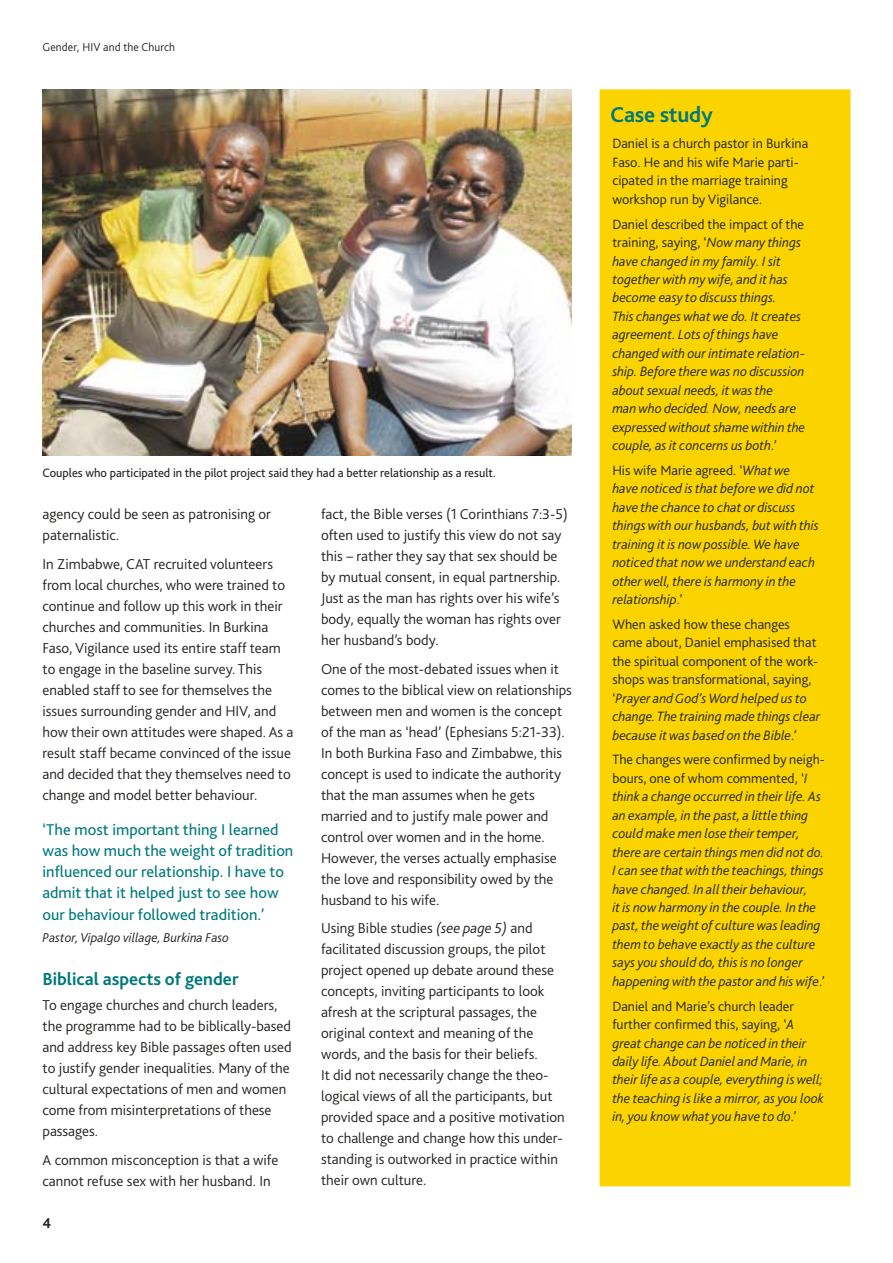
<style>
.page{position:relative;width:893px;height:1263px;background:#fff}
.page>*{position:absolute;margin:0;border:0;box-sizing:border-box;transform-origin:0 0}
.t1{font:700 22.5px "Bliss 2";letter-spacing:-.01em;color:#00787c}
.t2{font:700 18.3px "Bliss 2";color:#00787c}
.t3{font:16.35px/21.1px "Bliss 2";color:#00787c}
.t4{font:300 15px/21px "Bliss 2";color:#20231e}
.t5{font:700 15px "Bliss 2";color:#20231e}
.t6{font:italic 300 14.1px/18.5px "Bliss 2";color:#20231e}
.t7{font:300 14.1px/18.5px "Bliss 2";color:#20231e}
.t8{font:italic 300 13.5px "Bliss 2";color:#20231e}
.t9{font:12.75px "Bliss 2";color:#20231e}
.t10{font:300 12px "Bliss 2";letter-spacing:.01em;color:#20231e}
.s1{font-style:italic}
.s2{font-style:normal}
</style>
<div class="page">
<img style="left:42px;top:89px;width:530px;height:367px">
<div style="left:599px;top:89px;width:251px;height:1097px;background:#fbd400"></div>
<p class="t10" style="left:42px;top:42px;width:134px">Gender, HIV and the Church</p>
<p class="t9" style="left:42px;top:468px;width:455px">Couples who participated in the pilot project said they had a better relationship as a result.</p>
<p class="t4" style="left:42px;top:505px;width:230px">agency could be seen as patronising or paternalistic.</p>
<p class="t4" style="left:42px;top:555px;width:252px">In Zimbabwe, CAT recruited volunteers from local churches, who were trained to continue and follow up this work in their churches and communities. In Burkina Faso, Vigilance used its entire staff team to engage in the baseline survey. This enabled staff to see for themselves the issues surrounding gender and HIV, and how their own attitudes were shaped. As a result staff became convinced of the issue and decided that they themselves need to change and model better behaviour.</p>
<p class="t3" style="left:42px;top:821px;width:252px">‘The most important thing I learned was how much the weight of tradition influenced our relationship. I have to admit that it helped just to see how our behaviour followed tradition.’</p>
<p class="t8" style="left:42px;top:932px;width:188px">Pastor, Vipalgo village, Burkina Faso</p>
<p class="t2" style="left:42px;top:972px;width:198px">Biblical aspects of gender</p>
<p class="t4" style="left:42px;top:996px;width:251px">To engage churches and church leaders, the programme had to be biblically-based and address key Bible passages often used to justify gender inequalities. Many of the cultural expectations of men and women come from misinter pretations of these passages.</p>
<p class="t4" style="left:42px;top:1151px;width:237px">A common misconception is that a wife cannot refuse sex with her husband. In</p>
<p class="t5" style="left:42px;top:1217px;width:10px">4</p>
<p class="t4" style="left:321px;top:505px;width:248px">fact, the Bible verses (1 Corinthians 7:3-5) often used to justify this view do not say this – rather they say that sex should be by mutual consent, in equal partnership.<br>Just as the man has rights over his wife’s body, equally the woman has rights over her husband’s body.</p>
<p class="t4" style="left:321px;top:660px;width:252px">One of the most-debated issues when it comes to the biblical view on relationships between men and women is the concept of the man as ‘head’ (Ephesians 5:21-33).<br>In both Burkina Faso and Zimbabwe, this concept is used to indicate the authority that the man assumes when he gets married and to justify male power and control over women and in the home.<br>However, the verses actually emphasise the love and responsibility owed by the husband to his wife.</p>
<p class="t4" style="left:321px;top:919px;width:245px">Using Bible studies <span class="s1">(see page 5)</span> and facilitated discussion groups, the pilot project opened up debate around these concepts, inviting participants to look afresh at the scriptural passages, the original context and meaning of the words, and the basis for their beliefs.<br>It did not necessarily change the theo&shy;logical views of all the participants, but provided space and a positive motivation to challenge and change how this under&shy;standing is outworked in practice within their own culture.</p>
<h1 class="t1" style="left:610px;top:106px;width:104px">Case study</h1>
<p class="t7" style="left:612px;top:136px;width:197px">Daniel is a church pastor in Burkina<br>Faso. He and his wife Marie parti&shy;cipated in the marriage training workshop run by Vigilance.</p>
<p class="t6" style="left:612px;top:216px;width:194px"><span class="s2">Daniel described the impact of the training, saying, ‘</span>Now many things have changed in my family. I sit together with my wife, and it has become easy to discuss things.<br>This changes what we do. It creates agree ment. Lots of things have changed with our intimate relation&shy;ship. Before there was no discussion about sexual needs, it was the<br>man who decided. Now, needs are expressed without shame within the couple, as it concerns us both<span class="s2">.’</span></p>
<p class="t6" style="left:612px;top:462px;width:208px"><span class="s2">His wife Marie agreed. ‘</span>What we have noticed is that before we did not have the chance to chat or discuss things with our husbands, but with this training it is now possible. We have noticed that now we understand each other well, there is harmony in the relationship<span class="s2">.’</span></p>
<p class="t7" style="left:612px;top:616px;width:209px">When asked how these changes came about, Daniel emphasised that the spiritual component of the work&shy;shops was trans for mational, saying, ‘<span class="s1">Prayer and God’s Word helped us to change. The training made things clear because it was based on the Bible</span>.’</p>
<p class="t6" style="left:612px;top:752px;width:214px"><span class="s2">The changes were confirmed by neigh&shy;bours, one of whom commented, ‘</span>I think a change occurred in their life. As an example, in the past, a little thing could make men lose their temper, there are certain things men did not do.<br>I can see that with the teachings, things have changed. In all their behaviour,<br>it is now harmony in the couple. In the past, the weight of culture was leading them to behave exactly as the culture says you should do, this is no longer happening with the pastor and his wife<span class="s2">.’</span></p>
<p class="t6" style="left:612px;top:998px;width:213px"><span class="s2">Daniel and Marie’s church leader further confirmed this, saying, ‘</span>A great change can be noticed in their daily life. About Daniel and Marie, in their life as a couple, everything is well; the teaching is like a mirror, as you look in, you know what you have to do<span class="s2">.’</span></p>
</div>
